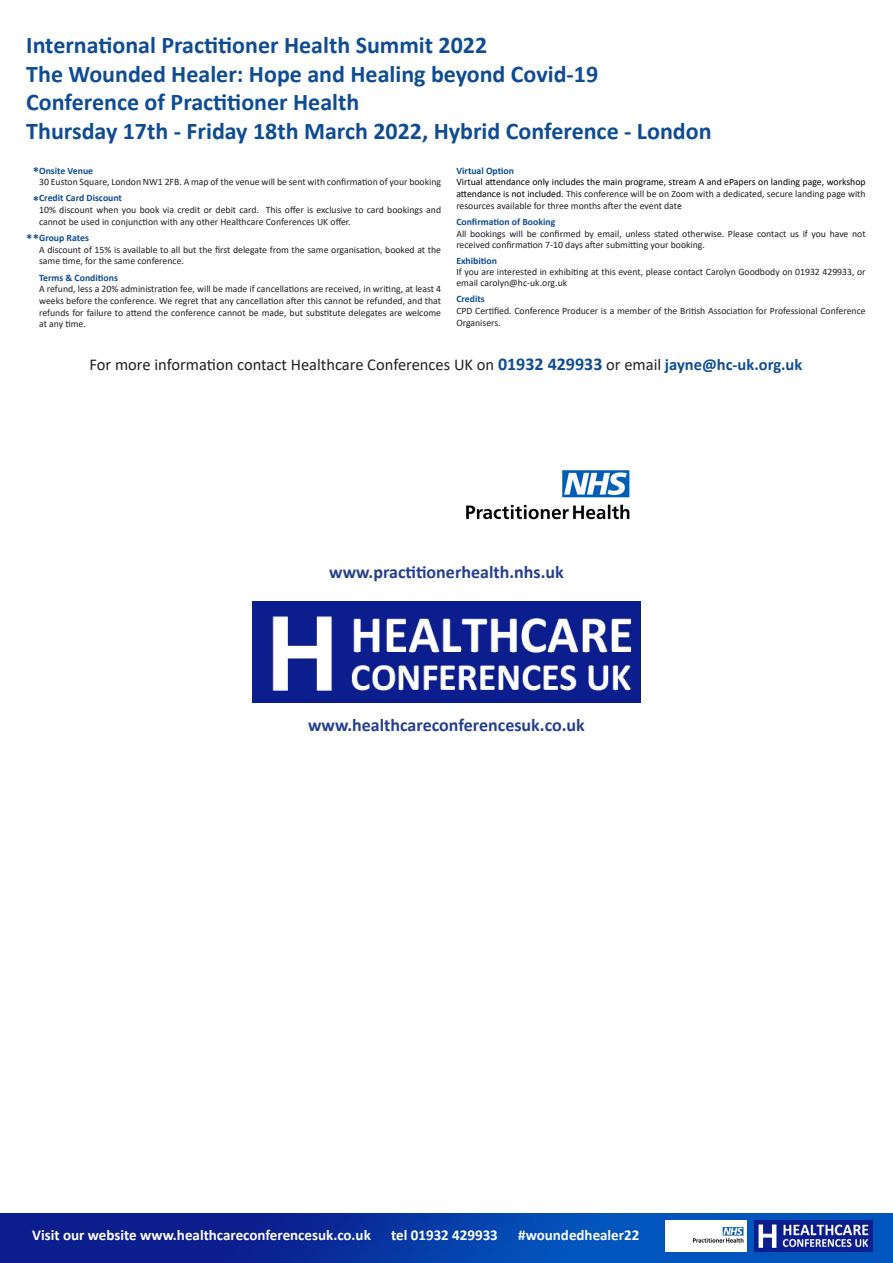
<style>
.page{position:relative;width:893px;height:1263px;background:#fff}
.page>*{position:absolute;margin:0;border:0;box-sizing:border-box;transform-origin:0 0}
.t1{font:700 24px "Calibri";color:#0f4c92}
.t2{font:700 18px "Calibri";color:#253f8e}
.t3{font:16.5px "Calibri";color:#231f20}
.t4{font:700 15px "Calibri";color:#fff}
.t5{font:700 12.75px "Calibri";color:#0f4c92}
.t6{font:9.75px/11.7px "Calibri";color:#231f20}
.T_Cs_Headers{font:700 9.75px "Calibri";color:#0f4c92}
.s1{color:#000}
.s2{font-weight:700;font-size:18px;color:#0f4c92}
.s3{font-weight:700;color:#0f4c92}
</style>
<div class="page">
<img style="left:0;top:1214px;width:893px;height:49px">
<img style="left:754px;top:1220px;width:119px;height:31px">
<img style="left:665px;top:1220px;width:81px;height:31px">
<img style="left:252px;top:602px;width:389px;height:100px">
<img style="left:466px;top:470px;width:164px;height:50px">
<p class="t1" style="left:26px;top:28px;width:462px">International Practitioner Health Summit 2022</p>
<p class="t1" style="left:26px;top:57px;width:573px">The Wounded Healer: Hope and Healing beyond Covid-19</p>
<p class="t1" style="left:26px;top:85px;width:335px">Conference of Practitioner Health</p>
<p class="t1" style="left:26px;top:114px;width:687px">Thursday 17th - Friday 18th March 2022, Hybrid Conference - London</p>
<p class="t5" style="left:33px;top:163px;width:8px">*</p>
<p class="T_Cs_Headers" style="left:39px;top:164px;width:56px">Onsite Venue</p>
<p class="t6" style="left:39px;top:176px;width:403px">30 Euston Square, London NW1 2FB. A map of the venue will be sent with confirmation of your booking</p>
<p class="T_Cs_Headers" style="left:39px;top:191px;width:84px">Credit Card Discount</p>
<p class="t6" style="left:39px;top:204px;width:403px">10% discount when you book via credit or debit card. This offer is exclusive to card bookings and cannot be used in conjunction with any other Healthcare Conferences UK offer.</p>
<p class="T_Cs_Headers" style="left:39px;top:231px;width:51px">Group Rates</p>
<p class="t6" style="left:39px;top:243px;width:403px">A discount of 15% is available to all but the first delegate from the same organisation, booked at the same time, for the same conference.</p>
<p class="T_Cs_Headers" style="left:39px;top:270px;width:80px">Terms &amp; Conditions</p>
<p class="t6" style="left:39px;top:283px;width:403px;text-align:justify">A refund, less a 20% administration fee, will be made if cancellations are received, in writing, at least 4 weeks before the conference. We regret that any cancellation after this cannot be refunded, and that refunds for failure to attend the conference cannot be made, but substitute delegates are welcome at any time.</p>
<p class="t5" style="left:33px;top:191px;width:8px">*</p>
<p class="t5" style="left:26px;top:230px;width:14px">**</p>
<p class="T_Cs_Headers" style="left:456px;top:164px;width:59px">Virtual Option</p>
<p class="t6" style="left:456px;top:176px;width:411px;text-align:justify"><span class="s1">Virtual attendance only includes the main programe, stream A and ePapers on landing page, workshop attendance is not included.</span> This conference will be on Zoom with a dedicated, secure landing page with resources available for three months after the event date</p>
<p class="T_Cs_Headers" style="left:456px;top:215px;width:100px">Confirmation of Booking</p>
<p class="t6" style="left:456px;top:227px;width:411px">All bookings will be confirmed by email, unless stated otherwise. Please contact us if you have not received confirmation 7-10 days after submitting your booking.</p>
<p class="T_Cs_Headers" style="left:456px;top:254px;width:42px">Exhibition</p>
<p class="t6" style="left:456px;top:266px;width:411px;line-height:10.8px">If you are interested in exhibiting at this event, please contact Carolyn Goodbody on 01932 429933, or email carolyn@hc-uk.org.uk</p>
<p class="T_Cs_Headers" style="left:456px;top:292px;width:30px">Credits</p>
<p class="t6" style="left:456px;top:305px;width:411px">CPD Certified. Conference Producer is a member of the British Association for Professional Conference<br>Organisers.</p>
<p class="t3" style="left:90px;top:353px;width:714px">For more information contact Healthcare Conferences UK on <span class="s2">01932 429933</span> or email <span class="s3">jayne@hc-uk.org.uk</span></p>
<p class="t2" style="left:329px;top:559px;width:236px">www.practitionerhealth.nhs.uk</p>
<p class="t2" style="left:308px;top:713px;width:278px">www.healthcareconferencesuk.co.uk</p>
<p class="t4" style="left:32px;top:1224px;width:340px">Visit our website www.healthcareconferencesuk.co.uk</p>
<p class="t4" style="left:391px;top:1224px;width:108px">tel 01932 429933</p>
<p class="t4" style="left:518px;top:1224px;width:123px">#woundedhealer22</p>
</div>
